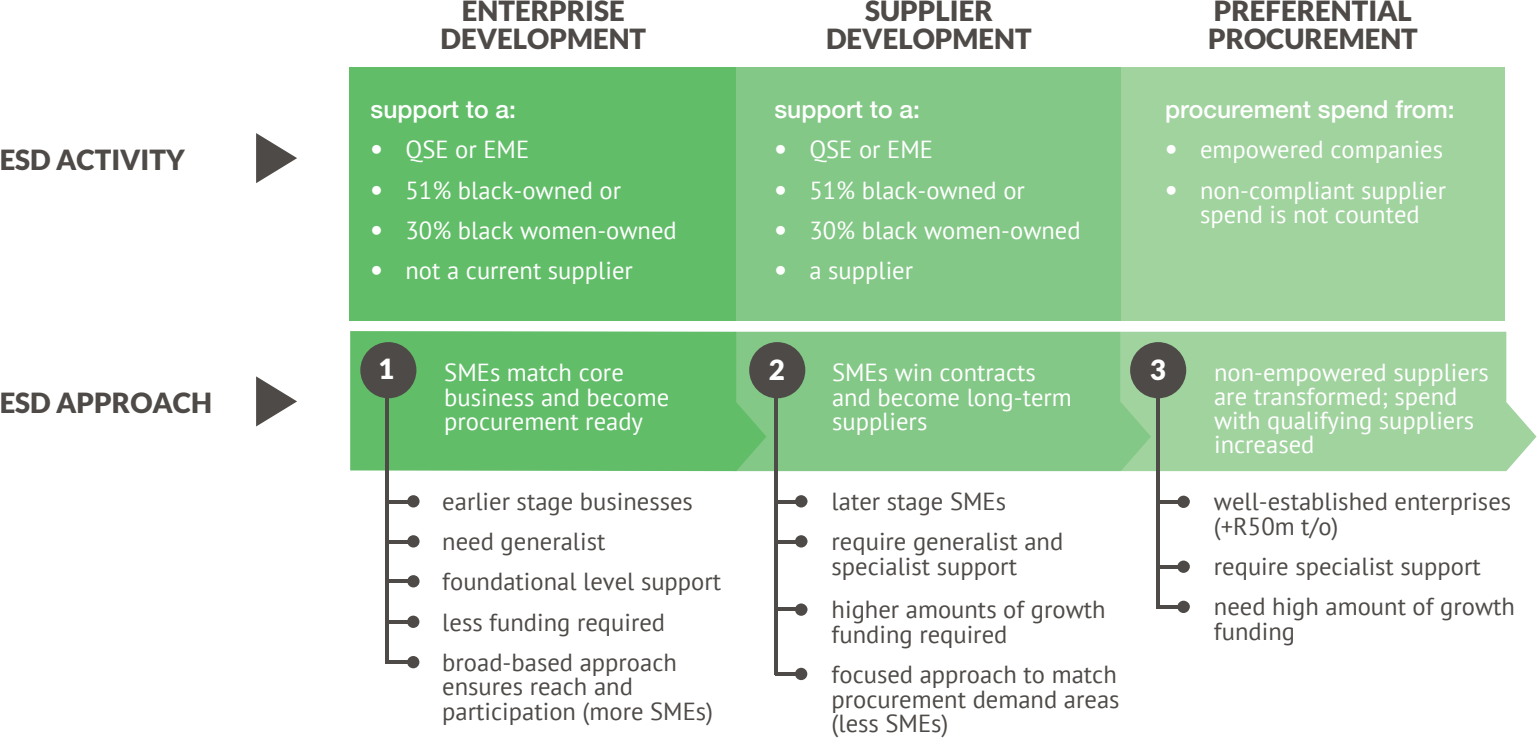
<style>
.page{position:relative;width:1540px;height:744px;background:#fff}
.page>*{position:absolute;margin:0;border:0;box-sizing:border-box;transform-origin:0 0}
.t1{font:900 27.8px "Lato";color:#4e4a47}
.t2{font:900 27.8px "Lato";color:#fff}
.t3{font:24.6px/24.6px "PT Sans";color:#4e4a47}
.t4{font:24.6px/24.6px "PT Sans";color:#fff}
.t5{font:500 24.6px "Helvetica Neue";color:#fff}
.s1{font-family:"Helvetica Neue";font-weight:300}
</style>
<div class="page">
<svg style="left:1151px;top:331px;width:386px;height:140px;background:#a7d5a5"></svg>
<div style="left:766px;top:331px;width:385px;height:140px;background:#83c886"></div>
<div style="left:350px;top:331px;width:416px;height:140px;background:#62bd69"></div>
<div style="left:350px;top:67px;width:387px;height:253px;background:#62bd69"></div>
<div style="left:737px;top:67px;width:384px;height:253px;background:#83c886"></div>
<div style="left:1121px;top:67px;width:384px;height:253px;background:#a1d39f"></div>
<svg style="left:256px;top:133px;width:41px;height:50px"></svg>
<svg style="left:256px;top:376px;width:41px;height:50px"></svg>
<div style="left:407px;top:495px;width:13px;height:12px;background:#4e4a47;border-radius:50%"></div>
<div style="left:795px;top:495px;width:12px;height:12px;background:#4e4a47;border-radius:50%"></div>
<hr style="left:1157px;top:500px;width:27px;height:3px;background:#4e4a47">
<div style="left:1177px;top:495px;width:13px;height:13px;background:#4e4a47;border-radius:50%"></div>
<hr style="left:1157px;top:565px;width:27px;height:3px;background:#4e4a47">
<div style="left:1177px;top:560px;width:13px;height:12px;background:#4e4a47;border-radius:50%"></div>
<hr style="left:1157px;top:605px;width:27px;height:3px;background:#4e4a47">
<hr style="left:776px;top:500px;width:26px;height:3px;background:#4e4a47">
<hr style="left:776px;top:540px;width:26px;height:3px;background:#4e4a47">
<hr style="left:776px;top:607px;width:26px;height:3px;background:#4e4a47">
<hr style="left:776px;top:672px;width:26px;height:3px;background:#4e4a47">
<hr style="left:388px;top:500px;width:26px;height:3px;background:#4e4a47">
<hr style="left:388px;top:540px;width:26px;height:3px;background:#4e4a47">
<hr style="left:388px;top:579px;width:26px;height:3px;background:#4e4a47">
<hr style="left:388px;top:620px;width:26px;height:3px;background:#4e4a47">
<hr style="left:388px;top:660px;width:26px;height:3px;background:#4e4a47">
<div style="left:1177px;top:600px;width:13px;height:12px;background:#4e4a47;border-radius:50%"></div>
<div style="left:795px;top:535px;width:12px;height:12px;background:#4e4a47;border-radius:50%"></div>
<div style="left:795px;top:603px;width:12px;height:12px;background:#4e4a47;border-radius:50%"></div>
<div style="left:795px;top:667px;width:12px;height:13px;background:#4e4a47;border-radius:50%"></div>
<div style="left:407px;top:535px;width:13px;height:12px;background:#4e4a47;border-radius:50%"></div>
<div style="left:407px;top:575px;width:13px;height:12px;background:#4e4a47;border-radius:50%"></div>
<div style="left:407px;top:615px;width:12px;height:12px;background:#4e4a47;border-radius:50%"></div>
<div style="left:360px;top:342px;width:56px;height:56px;background:#4e4a47;border-radius:50%"></div>
<div style="left:407px;top:655px;width:12px;height:13px;background:#4e4a47;border-radius:50%"></div>
<div style="left:749px;top:342px;width:56px;height:56px;background:#4e4a47;border-radius:50%"></div>
<div style="left:1130px;top:342px;width:56px;height:56px;background:#4e4a47;border-radius:50%"></div>
<hr style="left:386px;top:389px;width:3px;height:274px;background:#4e4a47">
<hr style="left:775px;top:389px;width:3px;height:286px;background:#4e4a47">
<hr style="left:1157px;top:389px;width:3px;height:219px;background:#4e4a47">
<p class="t1" style="left:0;top:143px;width:187px">ESD ACTIVITY</p>
<p class="t1" style="left:0;top:386px;width:214px">ESD APPROACH</p>
<p class="t1" style="left:462px;top:-5px;width:164px">ENTERPRISE</p>
<p class="t1" style="left:865px;top:-5px;width:129px">SUPPLIER</p>
<p class="t1" style="left:1214px;top:-5px;width:200px">PREFERENTIAL</p>
<p class="t1" style="left:826px;top:23px;width:207px">DEVELOPMENT</p>
<p class="t1" style="left:1208px;top:23px;width:211px">PROCUREMENT</p>
<p class="t1" style="left:441px;top:23px;width:207px">DEVELOPMENT</p>
<p class="t5" style="left:371px;top:90px;width:147px">support to a:</p>
<p class="t4" style="left:371px;top:137px;width:160px"><span class="s1">•</span> QSE or EME</p>
<p class="t4" style="left:371px;top:177px;width:252px"><span class="s1">•</span> 51% black-owned or</p>
<p class="t4" style="left:371px;top:217px;width:308px"><span class="s1">•</span> 30% black women-owned</p>
<p class="t4" style="left:371px;top:257px;width:264px"><span class="s1">•</span> not a current supplier</p>
<p class="t5" style="left:775px;top:90px;width:147px">support to a:</p>
<p class="t4" style="left:775px;top:137px;width:160px"><span class="s1">•</span> QSE or EME</p>
<p class="t4" style="left:775px;top:177px;width:252px"><span class="s1">•</span> 51% black-owned or</p>
<p class="t4" style="left:775px;top:217px;width:308px"><span class="s1">•</span> 30% black women-owned</p>
<p class="t4" style="left:775px;top:257px;width:140px"><span class="s1">•</span> a supplier</p>
<p class="t5" style="left:1165px;top:90px;width:291px">procurement spend from:</p>
<p class="t4" style="left:1165px;top:137px;width:280px"><span class="s1">•</span> empowered companies</p>
<p class="t4" style="left:1165px;top:177px;width:282px;text-align:center"><span class="s1">•</span> non-compliant supplier spend is not counted</p>
<p class="t2" style="left:378px;top:352px;width:18px">1</p>
<p class="t2" style="left:769px;top:354px;width:18px">2</p>
<p class="t2" style="left:1150px;top:354px;width:18px">3</p>
<p class="t4" style="left:444px;top:359px;width:226px">SMEs match core business and become procurement ready</p>
<p class="t4" style="left:832px;top:359px;width:241px">SMEs win contracts and become long-term suppliers</p>
<p class="t4" style="left:1214px;top:360px;width:276px;line-height:24px">non-empowered suppliers are transformed; spend with qualifying suppliers increased</p>
<p class="t3" style="left:407px;top:488px;width:287px"><span class="s1">•</span> earlier stage businesses</p>
<p class="t3" style="left:442px;top:521px;width:280px;line-height:40px;text-indent:-35px"><span class="s1">•</span> need generalist foundational level support less funding required broad-based approach</p>
<p class="t3" style="left:442px;top:673px;width:272px">ensures reach and participation (more SMEs)</p>
<p class="t3" style="left:797px;top:488px;width:211px"><span class="s1">•</span> later stage SMEs</p>
<p class="t3" style="left:797px;top:528px;width:268px;text-align:center"><span class="s1">•</span> require generalist and specialist support</p>
<p class="t3" style="left:832px;top:596px;width:276px;text-indent:-35px"><span class="s1">•</span> higher amounts of growth funding required</p>
<p class="t3" style="left:832px;top:661px;width:289px;text-align:justify">focused approach to match procurement demand areas (less SMEs)</p>
<p class="t3" style="left:1214px;top:488px;width:299px;text-indent:-35px"><span class="s1">•</span> well-established enterprises (+R50m t/o)</p>
<p class="t3" style="left:1179px;top:553px;width:303px"><span class="s1">•</span> require specialist support</p>
<p class="t3" style="left:1214px;top:593px;width:303px;text-indent:-35px"><span class="s1">•</span> need high amount of growth funding</p>
</div>
